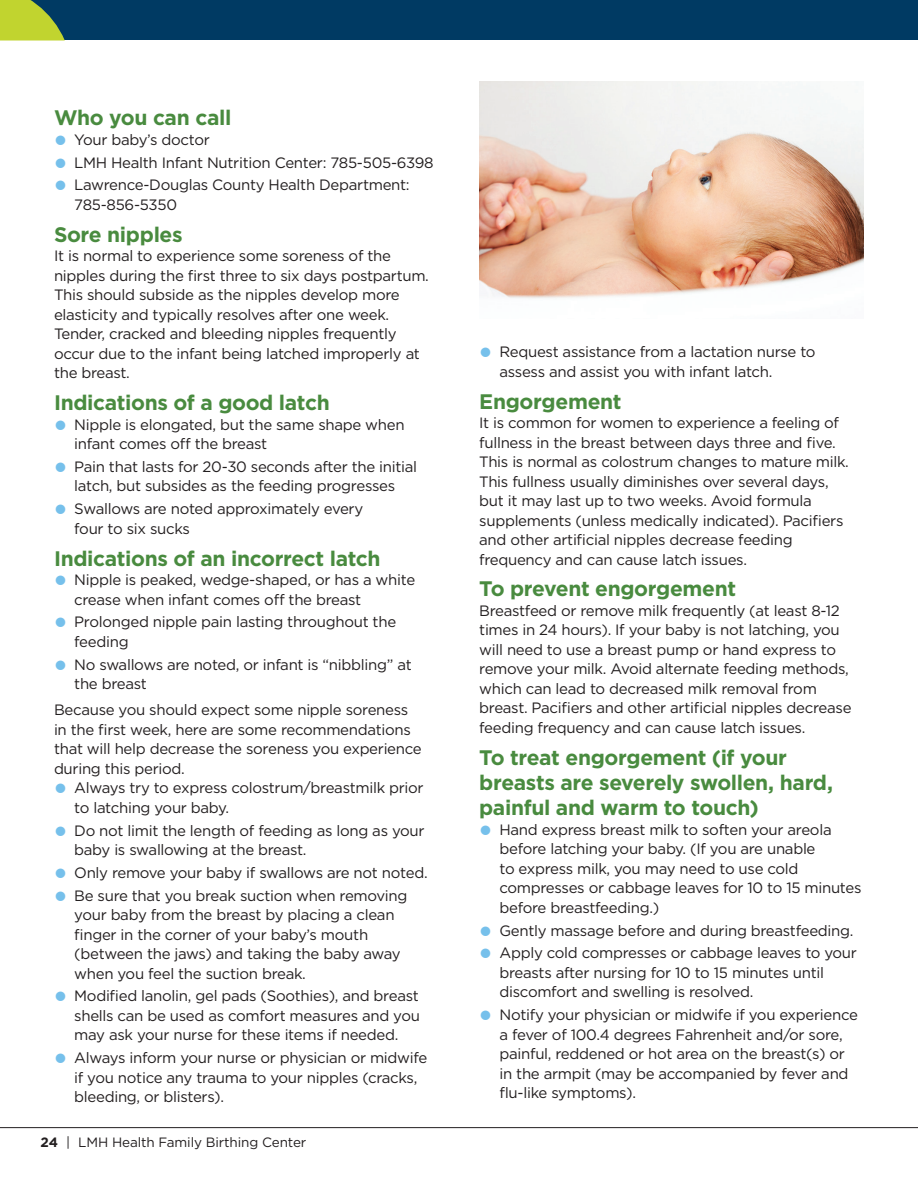
<style>
.page{position:relative;width:918px;height:1188px;background:#fff}
.page>*{position:absolute;margin:0;border:0;box-sizing:border-box;transform-origin:0 0}
.Subhead_2{font:700 21px/25.2px "Gotham";letter-spacing:-.02em;color:#498b3f}
.t1{font:15px/19.5px "Gotham";letter-spacing:-.02em;color:#231f20}
.t2{font:13.5px "Gotham";letter-spacing:-.01em;color:#231f20}
.s1{color:#76c0eb}
.s2{font-weight:700}
</style>
<div class="page">
<div style="left:0;top:0;width:918px;height:40px;background:#003a63"></div>
<svg style="left:0;top:0;width:65px;height:40px"></svg>
<hr style="left:0;top:1127px;width:918px;height:1px;background:#231f20">
<img style="left:479px;top:81px;width:385px;height:218px">
<p class="Subhead_2" style="left:54px;top:105px;width:179px">Who you can call</p>
<p class="t1" style="left:54px;top:129px;width:157px"><span class="s1">●</span> Your baby’s doctor</p>
<p class="t1" style="left:54px;top:152px;width:381px"><span class="s1">●</span> LMH Health Infant Nutrition Center: 785-505-6398</p>
<p class="t1" style="left:74px;top:175px;width:337px;text-indent:-20px"><span class="s1">●</span> Lawrence-Douglas County Health Department:<br>785-856-5350</p>
<p class="Subhead_2" style="left:54px;top:222px;width:130px">Sore nipples</p>
<p class="t1" style="left:54px;top:246px;width:376px">It is normal to experience some soreness of the nipples during the first three to six days postpartum.<br>This should subside as the nipples develop more elasticity and typically resolves after one week.<br>Tender, cracked and bleeding nipples frequently occur due to the infant being latched improperly at the breast.</p>
<p class="Subhead_2" style="left:54px;top:390px;width:277px">Indications of a good latch</p>
<p class="t1" style="left:74px;top:414px;width:332px;text-indent:-20px"><span class="s1">●</span> Nipple is elongated, but the same shape when infant comes off the breast</p>
<p class="t1" style="left:54px;top:457px;width:365px;text-align:center"><span class="s1">●</span> Pain that lasts for 20-30 seconds after the initial latch, but subsides as the feeding progresses</p>
<p class="t1" style="left:74px;top:499px;width:291px;text-indent:-20px"><span class="s1">●</span> Swallows are noted approximately every four to six sucks</p>
<p class="Subhead_2" style="left:54px;top:546px;width:328px">Indications of an incorrect latch</p>
<p class="t1" style="left:74px;top:570px;width:343px;text-indent:-20px"><span class="s1">●</span> Nipple is peaked, wedge-shaped, or has a white crease when infant comes off the breast</p>
<p class="t1" style="left:74px;top:612px;width:323px;text-indent:-20px"><span class="s1">●</span> Prolonged nipple pain lasting throughout the feeding</p>
<p class="t1" style="left:74px;top:654px;width:339px;text-indent:-20px"><span class="s1">●</span> No swallows are noted, or infant is “nibbling” at the breast</p>
<p class="t1" style="left:54px;top:700px;width:369px">Because you should expect some nipple soreness in the first week, here are some recommendations that will help decrease the soreness you experience during this period.</p>
<p class="t1" style="left:74px;top:778px;width:351px;text-indent:-20px"><span class="s1">●</span> Always try to express colostrum/breastmilk prior to latching your baby.</p>
<p class="t1" style="left:74px;top:820px;width:352px;text-indent:-20px"><span class="s1">●</span> Do not limit the length of feeding as long as your baby is swallowing at the breast.</p>
<p class="t1" style="left:54px;top:863px;width:375px"><span class="s1">●</span> Only remove your baby if swallows are not noted.</p>
<p class="t1" style="left:74px;top:885px;width:335px;text-indent:-20px"><span class="s1">●</span> Be sure that you break suction when removing your baby from the breast by placing a clean finger in the corner of your baby’s mouth (between the jaws) and taking the baby away when you feel the suction break.</p>
<p class="t1" style="left:74px;top:986px;width:347px;text-align:justify;text-indent:-20px"><span class="s1">●</span> Modified lanolin, gel pads (Soothies), and breast shells can be used as comfort measures and you may ask your nurse for these items if needed.</p>
<p class="t1" style="left:74px;top:1048px;width:355px;text-indent:-20px"><span class="s1">●</span> Always inform your nurse or physician or midwife if you notice any trauma to your nipples (cracks, bleeding, or blisters).</p>
<p class="t2" style="left:40px;top:1134px;width:267px"><span class="s2">24</span> | LMH Health Family Birthing Center</p>
<p class="t1" style="left:500px;top:342px;width:318px;text-indent:-20px"><span class="s1">●</span> Request assistance from a lactation nurse to assess and assist you with infant latch.</p>
<p class="Subhead_2" style="left:479px;top:388px;width:144px">Engorgement</p>
<p class="t1" style="left:479px;top:413px;width:371px">It is common for women to experience a feeling of fullness in the breast between days three and five.<br>This is normal as colostrum changes to mature milk.<br>This fullness usually diminishes over several days, but it may last up to two weeks. Avoid formula supplements (unless medically indicated). Pacifiers and other artificial nipples decrease feeding frequency and can cause latch issues.</p>
<p class="Subhead_2" style="left:479px;top:576px;width:259px">To prevent engorgement</p>
<p class="t1" style="left:479px;top:601px;width:374px">Breastfeed or remove milk frequently (at least 8-12 times in 24 hours). If your baby is not latching, you will need to use a breast pump or hand express to remove your milk. Avoid alternate feeding methods, which can lead to decreased milk removal from breast. Pacifiers and other artificial nipples decrease feeding frequency and can cause latch issues.</p>
<p class="Subhead_2" style="left:479px;top:745px;width:355px">To treat engorgement (if your breasts are severely swollen, hard, painful and warm to touch)</p>
<p class="t1" style="left:500px;top:819px;width:364px;text-indent:-20px"><span class="s1">●</span> Hand express breast milk to soften your areola before latching your baby. (If you are unable<br>to express milk, you may need to use cold compresses or cabbage leaves for 10 to 15 minutes before breastfeeding.)</p>
<p class="t1" style="left:479px;top:920px;width:376px"><span class="s1">●</span> Gently massage before and during breastfeeding.</p>
<p class="t1" style="left:500px;top:943px;width:359px;text-indent:-20px"><span class="s1">●</span> Apply cold compresses or cabbage leaves to your breasts after nursing for 10 to 15 minutes until discomfort and swelling is resolved.</p>
<p class="t1" style="left:500px;top:1005px;width:360px;text-indent:-20px"><span class="s1">●</span> Notify your physician or midwife if you experience a fever of 100.4 degrees Fahrenheit and/or sore, painful, reddened or hot area on the breast(s) or in the armpit (may be accompanied by fever and flu-like symptoms).</p>
</div>
